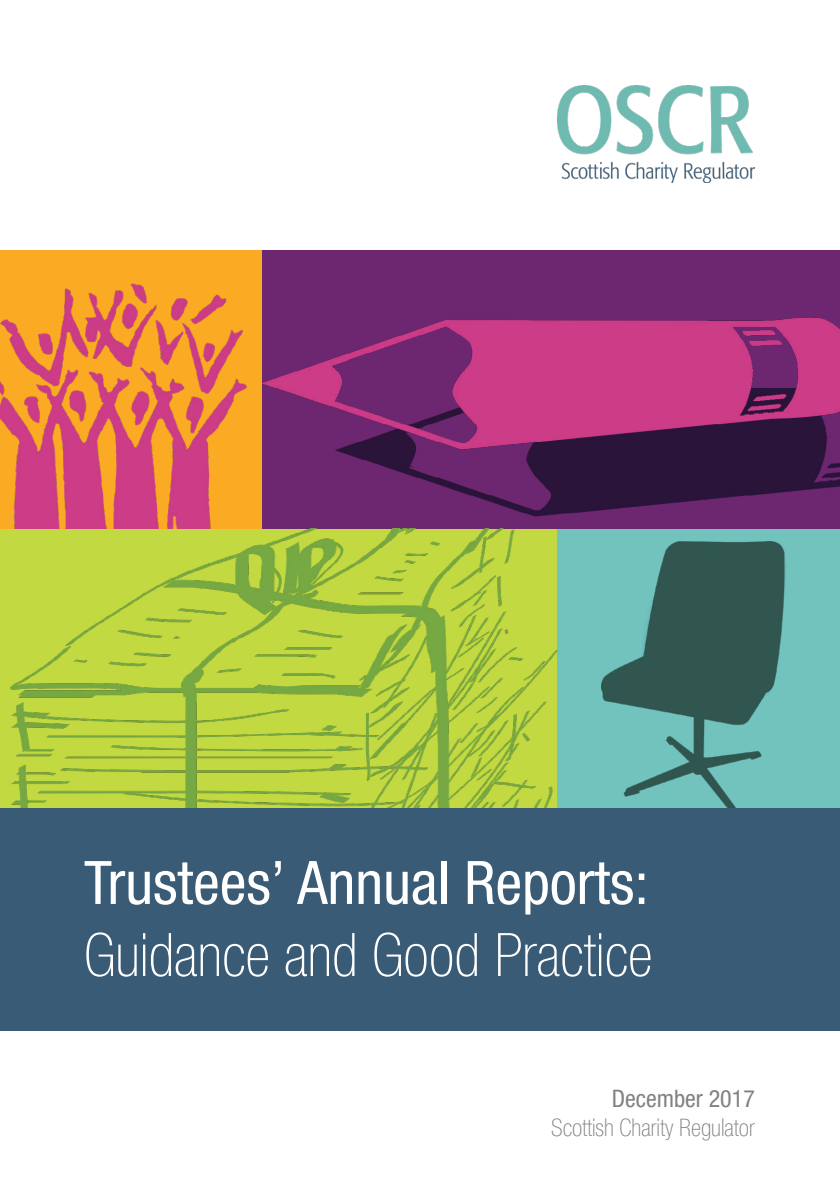
<style>
.page{position:relative;width:840px;height:1191px;background:#fff}
.page>*{position:absolute;margin:0;border:0;box-sizing:border-box;transform-origin:0 0}
.t1{font:condensed 60px "Helvetica Neue LT Pro";color:#fff}
.t2{font:100 condensed 60px "Helvetica Neue LT Pro";color:#fff}
.t3{font:100 condensed 24px "Helvetica Neue LT Pro";color:#808182}
.t4{font:condensed 24px "Helvetica Neue LT Pro";color:#808182}
</style>
<div class="page">
<img style="left:557px;top:85px;width:197px;height:98px">
<div style="left:0;top:807px;width:839px;height:224px;background:#3a5b76"></div>
<div style="left:0;top:250px;width:262px;height:278px;background:#fbaa23"></div>
<img style="left:262px;top:250px;width:577px;height:278px">
<div style="left:557px;top:528px;width:282px;height:279px;background:#72c2be"></div>
<img style="left:601px;top:541px;width:185px;height:266px">
<img style="left:0;top:528px;width:557px;height:279px">
<img style="left:0;top:283px;width:247px;height:245px">
<h1 class="t1" style="left:84px;top:847px;width:566px">Trustees’ Annual Reports:</h1>
<h1 class="t2" style="left:84px;top:920px;width:569px">Guidance and Good Practice</h1>
<p class="t4" style="left:611px;top:1084px;width:144px">December 2017</p>
<p class="t3" style="left:551px;top:1113px;width:205px">Scottish Charity Regulator</p>
</div>
